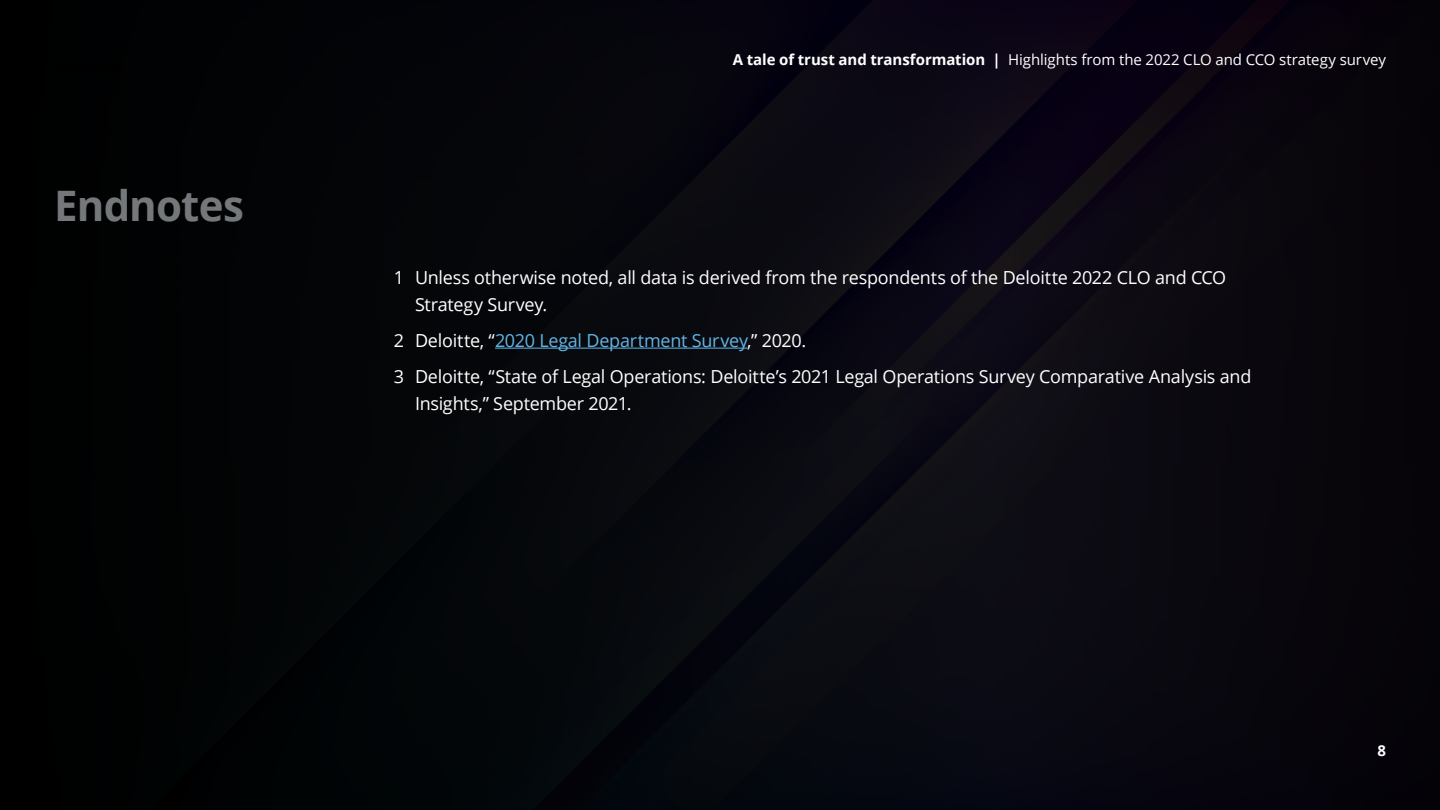
<style>
.page{position:relative;width:1440px;height:810px;background:#fff}
.page>*{position:absolute;margin:0;border:0;box-sizing:border-box;transform-origin:0 0}
.t1{font:700 42px "Open Sans";letter-spacing:-.02em;color:#75787b}
.t2{font:18px/27px "Open Sans";letter-spacing:-.015em;color:#fff}
.t3{font:15px "Open Sans";letter-spacing:-.005em;color:#fff}
.t4{font:700 15px "Open Sans";color:#fff}
.s1{font-weight:700}
.s2{color:#62b5e5}
</style>
<div class="page">
<div style="left:998px;top:0;width:442px;height:810px;background:#09070f"></div>
<div style="left:0;top:0;width:1015px;height:810px;background:#04060a"></div>
<hr style="left:495px;top:348px;width:252px;height:1px;background:#62b5e5">
<h1 class="t1" style="left:54px;top:176px;width:192px">Endnotes</h1>
<p class="t3" style="left:733px;top:50px;width:655px"><span class="s1">A tale of trust and transformation |</span> Highlights from the 2022 CLO and CCO strategy survey</p>
<p class="t2" style="left:415px;top:263px;width:813px;text-indent:-21px">1 Unless otherwise noted, all data is derived from the respondents of the Deloitte 2022 CLO and CCO<br>Strategy Survey.</p>
<p class="t2" style="left:394px;top:322px;width:859px;line-height:36px">2 Deloitte, “<span class="s2">2020 Legal Department Survey</span>,” 2020.<br>3 Deloitte, “State of Legal Operations: Deloitte’s 2021 Legal Operations Survey Comparative Analysis and</p>
<p class="t2" style="left:415px;top:389px;width:218px">Insights,” September 2021.</p>
<p class="t4" style="left:1377px;top:740px;width:10px">8</p>
</div>
